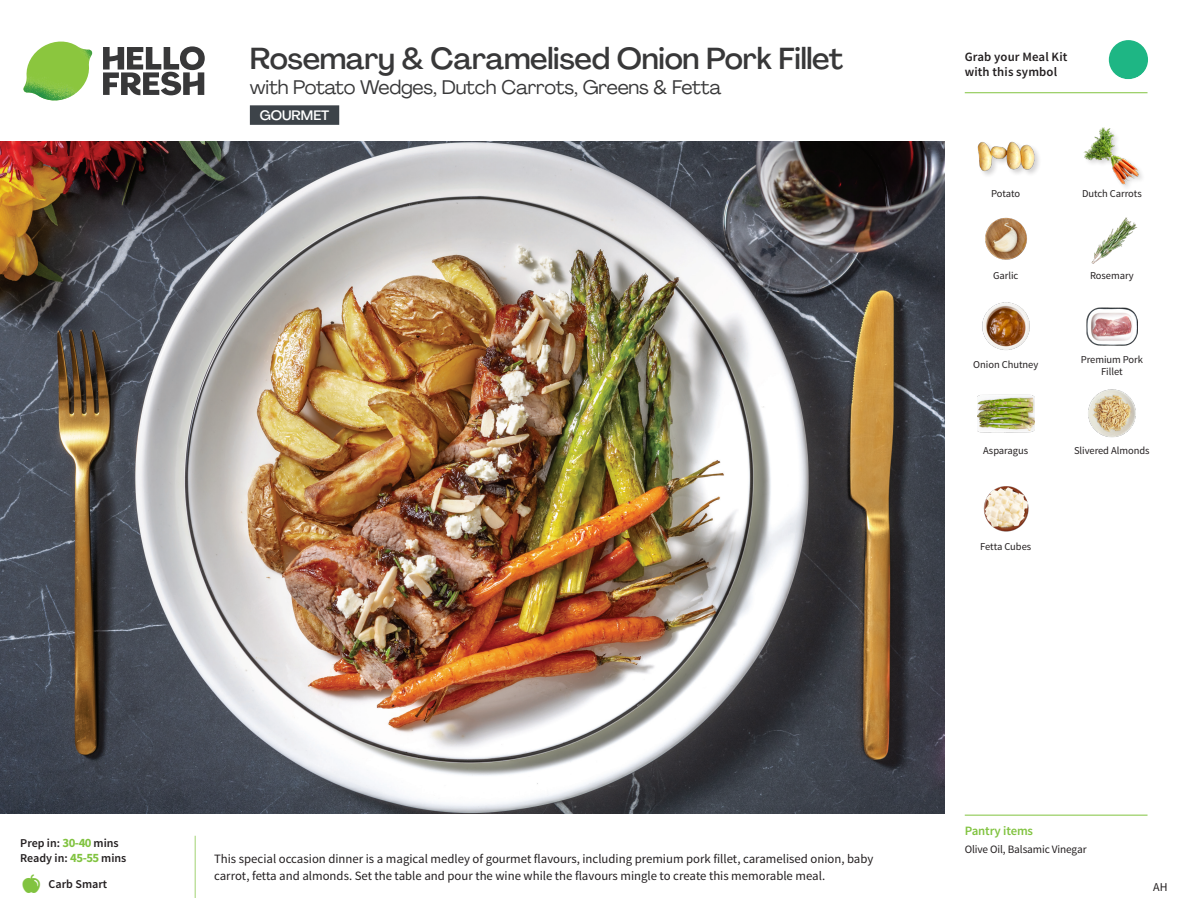
<style>
.page{position:relative;width:1188px;height:918px;background:#fff}
.page>*{position:absolute;margin:0;border:0;box-sizing:border-box;transform-origin:0 0}
._15_Titel_UK{font:500 30px "Agrandir";letter-spacing:-.01em;color:#383839}
._15_Titel_UK-2{font:19.5px "Agrandir";letter-spacing:-.01em;color:#383839}
.t1{font:500 13.5px "Agrandir";color:#fff}
.Step_6_Text_AU{font:12.75px/16.5px "Source Sans Pro";color:#231f20}
.t2{font:600 12.75px/15px "Source Sans Pro";letter-spacing:.01em;color:#231f20}
._04_Headers_Front{font:600 12.75px "Source Sans Pro";letter-spacing:-.01em;color:#81c340}
._04_Intro{font:600 12px "Source Sans Pro";color:#231f20}
.t3{font:12px "Source Sans Pro";color:#231f20}
._05_Pantry{font:11.25px "Source Sans Pro";letter-spacing:-.01em;color:#231f20}
._18_FRONT_ingredient{font:10.5px/12px "Source Sans Pro";letter-spacing:-.005em;color:#231f20;text-align:center}
.s1{font-weight:700;font-size:12.75px;color:#81c340}
</style>
<div class="page">
<svg style="left:103px;top:46px;width:102px;height:49px"></svg>
<img style="left:23px;top:42px;width:69px;height:59px">
<svg style="left:1091px;top:40px;width:57px;height:54px"></svg>
<hr style="left:965px;top:92px;width:183px;height:1px;background:#81c340">
<img style="left:0;top:142px;width:945px;height:672px">
<img style="left:1086px;top:307px;width:51px;height:39px">
<img style="left:977px;top:394px;width:57px;height:39px">
<img style="left:982px;top:302px;width:48px;height:48px">
<img style="left:1091px;top:217px;width:46px;height:47px">
<img style="left:985px;top:217px;width:42px;height:43px">
<div style="left:977px;top:141px;width:65px;height:37px;background:#231f20;opacity:.2"></div>
<img style="left:977px;top:141px;width:57px;height:37px">
<img style="left:1083px;top:127px;width:58px;height:58px">
<hr style="left:965px;top:815px;width:183px;height:1px;background:#81c340">
<img style="left:1088px;top:389px;width:48px;height:49px">
<img style="left:983px;top:486px;width:46px;height:46px">
<div style="left:250px;top:105px;width:89px;height:20px;background:#3d4349"></div>
<p class="_15_Titel_UK" style="left:250px;top:40px;width:595px">Rosemary &amp; Caramelised Onion Pork Fillet</p>
<p class="_15_Titel_UK-2" style="left:250px;top:75px;width:473px">with Potato Wedges, Dutch Carrots, Greens &amp; Fetta</p>
<p class="t1" style="left:260px;top:107px;width:71px">GOURMET</p>
<p class="t2" style="left:965px;top:50px;width:104px">Grab your Meal Kit with this symbol</p>
<p class="_18_FRONT_ingredient" style="left:991px;top:188px;width:31px">Potato</p>
<p class="_18_FRONT_ingredient" style="left:1082px;top:188px;width:61px">Dutch Carrots</p>
<p class="_18_FRONT_ingredient" style="left:993px;top:270px;width:27px">Garlic</p>
<p class="_18_FRONT_ingredient" style="left:1090px;top:270px;width:45px">Rosemary</p>
<p class="_18_FRONT_ingredient" style="left:973px;top:358px;width:67px">Onion Chutney</p>
<p class="_18_FRONT_ingredient" style="left:1081px;top:354px;width:64px">Premium Pork<br>Fillet</p>
<p class="_18_FRONT_ingredient" style="left:983px;top:445px;width:46px">Asparagus</p>
<p class="_18_FRONT_ingredient" style="left:1074px;top:445px;width:77px">Slivered Almonds</p>
<p class="_18_FRONT_ingredient" style="left:980px;top:540px;width:52px">Fetta Cubes</p>
<p class="_04_Intro" style="left:20px;top:836px;width:100px">Prep in: <span class="s1">30-40</span> mins</p>
<p class="_04_Intro" style="left:20px;top:851px;width:108px">Ready in: <span class="s1">45-55</span> mins</p>
<p class="_04_Intro" style="left:49px;top:876px;width:60px">Carb Smart</p>
<p class="Step_6_Text_AU" style="left:214px;top:851px;width:661px">This special occasion dinner is a magical medley of gourmet flavours, including premium pork fillet, caramelised onion, baby carrot, fetta and almonds. Set the table and pour the wine while the flavours mingle to create this memorable meal.</p>
<p class="_04_Headers_Front" style="left:965px;top:822px;width:70px">Pantry items</p>
<p class="_05_Pantry" style="left:965px;top:842px;width:123px">Olive Oil, Balsamic Vinegar</p>
<p class="t3" style="left:1153px;top:879px;width:16px">AH</p>
</div>
